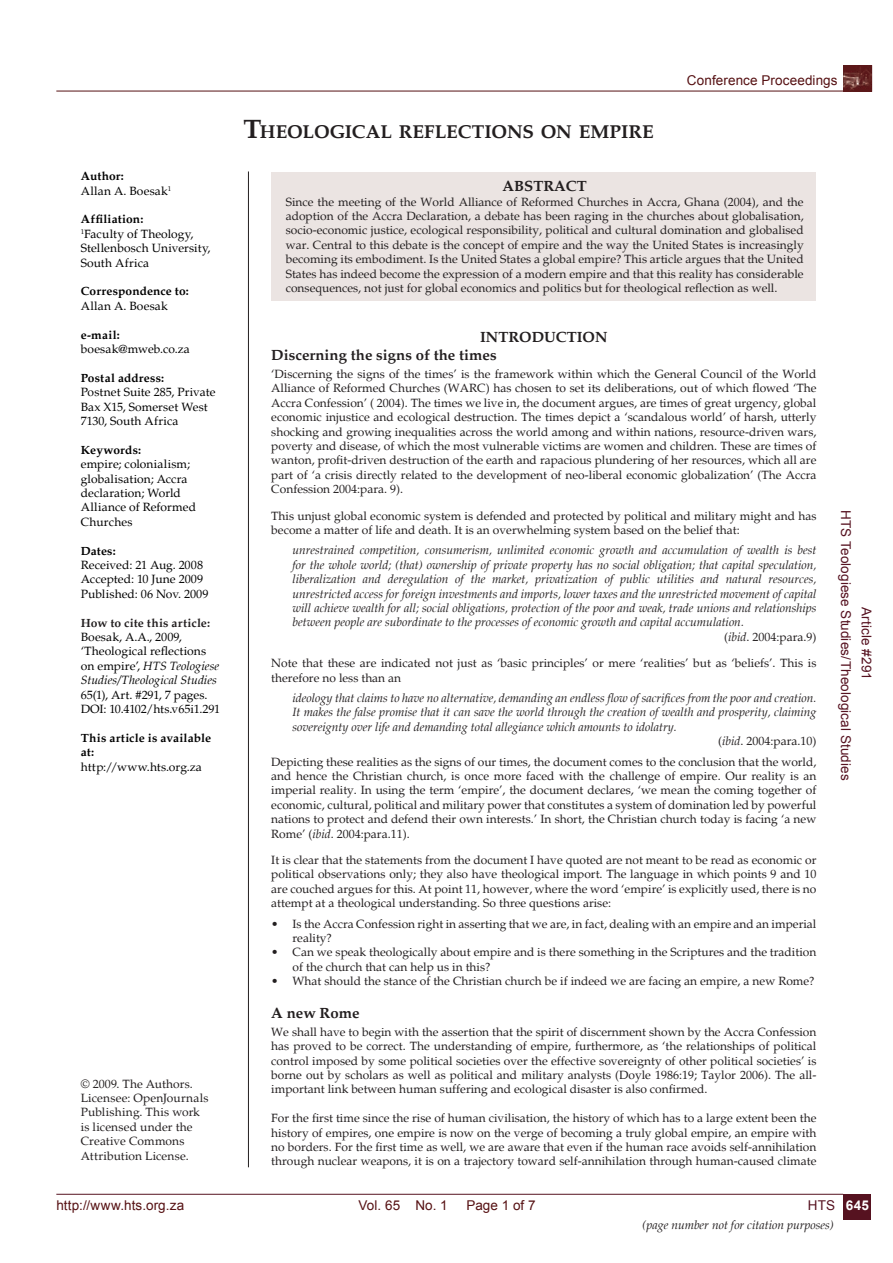
<style>
.page{position:relative;width:893px;height:1263px;background:#fff}
.page>*{position:absolute;margin:0;border:0;box-sizing:border-box;transform-origin:0 0}
.t1{font:700 18.9px "Palatino";color:#231f20}
.t2{font:700 15px/18px "Palatino";color:#231f20}
.t3{font:13.5px "Arial";letter-spacing:.01em;color:#561113}
.t4{font:13.5px "Arial";letter-spacing:.01em;color:#561220}
.t5{font:700 13.5px "Arial";color:#fff}
.t6{font:12px/14.4px "Palatino";color:#231f20;text-align:justify}
.t7{font:italic 12px "Palatino";color:#231f20}
.t8{font:12px/14.4px "Palatino";letter-spacing:.01em;color:#000}
.t9{font:700 12px/14.4px "Palatino";letter-spacing:.015em;color:#000}
.t10{font:700 12px "Palatino";color:#231f20}
.s1{font-weight:700}
.s2{font-style:italic}
.s3{font-size:27px}
</style>
<div class="page">
<img style="left:846px;top:67px;width:24px;height:22px">
<hr style="left:56px;top:1194px;width:787px;height:1px;background:#561220">
<hr style="left:56px;top:91px;width:788px;height:1px;background:#561113">
<div style="left:844px;top:65px;width:28px;height:26px;border:1px solid #561113"></div>
<div style="left:843px;top:1194px;width:28px;height:25px;background:#561220"></div>
<div style="left:271px;top:173px;width:545px;height:128px;background:#ebe4e2"></div>
<hr style="left:248px;top:171px;width:1px;height:996px;background:#231f20">
<p class="t8" style="left:81px;top:169px;width:92px"><span class="s1">Author:<br></span>Allan A. Boesak<sup>1</sup></p>
<p class="t8" style="left:81px;top:212px;width:131px"><span class="s1">Affiliation:<br></span><sup>1</sup>Faculty of Theology,<br>Stellenbosch University,<br>South Africa</p>
<p class="t9" style="left:81px;top:284px;width:110px">Correspondence to:</p>
<p class="t8" style="left:81px;top:299px;width:89px">Allan A. Boesak</p>
<p class="t9" style="left:81px;top:327px;width:41px">e-mail:</p>
<p class="t8" style="left:81px;top:342px;width:111px">boesak@mweb.co.za</p>
<p class="t9" style="left:81px;top:371px;width:85px">Postal address:</p>
<p class="t8" style="left:81px;top:385px;width:136px">Postnet Suite 285, Private<br>Bax X15, Somerset West<br>7130, South Africa</p>
<p class="t9" style="left:81px;top:443px;width:62px">Keywords:</p>
<p class="t8" style="left:81px;top:457px;width:117px">empire; colonialism; globalisation; Accra declaration; World<br>Alliance of Reformed<br>Churches</p>
<p class="t9" style="left:81px;top:543px;width:36px">Dates:</p>
<p class="t8" style="left:81px;top:558px;width:129px">Received: 21 Aug. 2008<br>Accepted: 10 June 2009<br>Published: 06 Nov. 2009</p>
<p class="t10" style="left:81px;top:615px;width:131px">How to cite this article:</p>
<p class="t8" style="left:81px;top:630px;width:140px">Boesak, A.A., 2009, ‘Theological reflections on empire’, <span class="s2">HTS Teologiese<br>Studies/Theological Studies</span></p>
<p class="t8" style="left:81px;top:688px;width:141px">65(1), Art. #291, 7 pages.<br>DOI: 10.4102/hts.v65i1.291</p>
<p class="t9" style="left:81px;top:731px;width:132px">This article is available at:</p>
<p class="t8" style="left:81px;top:760px;width:123px">http://www.hts.org.za</p>
<p class="t6" style="left:81px;top:1076px;width:129px;text-align:left">© 2009. The Authors.<br>Licensee: OpenJournals<br>Publishing. This work is licensed under the<br>Creative Commons<br>Attribution License.</p>
<h1 class="t1" style="left:243px;top:120px;width:412px"><span class="s3">T</span>HEOLOGICAL REFLECTIONS ON EMPIRE</h1>
<p class="t3" style="left:687px;top:71px;width:152px">Conference Proceedings</p>
<p class="t2" style="left:503px;top:177px;width:86px">ABSTRACT</p>
<p class="t6" style="left:286px;top:195px;width:519px">Since the meeting of the World Alliance of Reformed Churches in Accra, Ghana (2004), and the adoption of the Accra Declaration, a debate has been raging in the churches about globalisation, socio-economic justice, ecological responsibility, political and cultural domination and globalised war. Central to this debate is the concept of empire and the way the United States is increasingly becoming its embodiment. Is the United States a global empire? This article argues that the United States has indeed become the expression of a modern empire and that this reality has considerable consequences, not just for global economics and politics but for theological reflection as well.</p>
<p class="t2" style="left:271px;top:328px;width:338px;text-indent:209px">INTRODUCTION<br>Discerning the signs of the times</p>
<p class="t6" style="left:271px;top:367px;width:547px">‘Discerning the signs of the times’ is the framework within which the General Council of the World Alliance of Reformed Churches (WARC) has chosen to set its deliberations, out of which flowed ‘The Accra Confession’ ( 2004). The times we live in, the document argues, are times of great urgency, global economic injustice and ecological destruction. The times depict a ‘scandalous world’ of harsh, utterly shocking and growing inequalities across the world among and within nations, resource-driven wars, poverty and disease, of which the most vulnerable victims are women and children. These are times of wanton, profit-driven destruction of the earth and rapacious plundering of her resources, which all are part of ‘a crisis directly related to the development of neo-liberal economic globalization’ (The Accra Confession 2004:para. 9).</p>
<p class="t6" style="left:271px;top:509px;width:547px">This unjust global economic system is defended and protected by political and military might and has become a matter of life and death. It is an overwhelming system based on the belief that:</p>
<p class="t7" style="left:293px;top:543px;width:525px">unrestrained competition, consumerism, unlimited economic growth and accumulation of wealth is best</p>
<p class="t7" style="left:293px;top:557px;width:525px">for the whole world; (that) ownership of private property has no social obligation; that capital speculation,</p>
<p class="t7" style="left:293px;top:572px;width:525px">liberalization and deregulation of the market, privatization of public utilities and natural resources,</p>
<p class="t7" style="left:293px;top:586px;width:525px">unrestricted access for foreign investments and imports, lower taxes and the unrestricted movement of capital</p>
<p class="t7" style="left:293px;top:601px;width:525px">will achieve wealth for all; social obligations, protection of the poor and weak, trade unions and relationships</p>
<p class="t7" style="left:293px;top:615px;width:453px">between people are subordinate to the processes of economic growth and capital accumulation.</p>
<p class="t6" style="left:724px;top:630px;width:94px">(<span class="s2">ibid</span>. 2004:para.9)</p>
<p class="t6" style="left:271px;top:656px;width:547px">Note that these are indicated not just as ‘basic principles’ or mere ‘realities’ but as ‘beliefs’. This is therefore no less than an</p>
<p class="t7" style="left:293px;top:691px;width:525px">ideology that claims to have no alternative, demanding an endless flow of sacrifices from the poor and creation.</p>
<p class="t7" style="left:293px;top:705px;width:525px">It makes the false promise that it can save the world through the creation of wealth and prosperity, claiming</p>
<p class="t7" style="left:293px;top:719px;width:386px">sovereignty over life and demanding total allegiance which amounts to idolatry.</p>
<p class="t6" style="left:718px;top:734px;width:100px">(<span class="s2">ibid</span>. 2004:para.10)</p>
<p class="t6" style="left:271px;top:755px;width:547px">Depicting these realities as the signs of our times, the document comes to the conclusion that the world, and hence the Christian church, is once more faced with the challenge of empire. Our reality is an imperial reality. In using the term ‘empire’, the document declares, ‘we mean the coming together of economic, cultural, political and military power that constitutes a system of domination led by powerful nations to protect and defend their own interests.’ In short, the Christian church today is facing ‘a new Rome’ (<span class="s2">ibid</span>. 2004:para.11).</p>
<p class="t6" style="left:271px;top:853px;width:547px">It is clear that the statements from the document I have quoted are not meant to be read as economic or political observations only; they also have theological import. The language in which points 9 and 10 are couched argues for this. At point 11, however, where the word ‘empire’ is explicitly used, there is no attempt at a theological understanding. So three questions arise:</p>
<p class="t6" style="left:293px;top:917px;width:525px;text-indent:-21px">• Is the Accra Confession right in asserting that we are, in fact, dealing with an empire and an imperial reality?</p>
<p class="t6" style="left:293px;top:945px;width:525px;text-indent:-21px">• Can we speak theologically about empire and is there something in the Scriptures and the tradition of the church that can help us in this?</p>
<p class="t6" style="left:271px;top:974px;width:545px">• What should the stance of the Christian church be if indeed we are facing an empire, a new Rome?</p>
<p class="t2" style="left:271px;top:1004px;width:90px">A new Rome</p>
<p class="t6" style="left:271px;top:1025px;width:547px">We shall have to begin with the assertion that the spirit of discernment shown by the Accra Confession has proved to be correct. The understanding of empire, furthermore, as ‘the relationships of political control imposed by some political societies over the effective sovereignty of other political societies’ is borne out by scholars as well as political and military analysts (Doyle 1986:19; Taylor 2006). The all&shy;important link between human suffering and ecological disaster is also confirmed.</p>
<p class="t6" style="left:271px;top:1111px;width:547px">For the first time since the rise of human civilisation, the history of which has to a large extent been the history of empires, one empire is now on the verge of becoming a truly global empire, an empire with no borders. For the first time as well, we are aware that even if the human race avoids self-annihilation through nuclear weapons, it is on a trajectory toward self-annihilation through human-caused climate</p>
<p class="t4" style="left:855px;top:510px;width:272px;rotate:90deg">HTS Teologiese Studies/Theological Studies</p>
<p class="t4" style="left:875px;top:607px;width:75px;rotate:90deg">Article #291</p>
<p class="t3" style="left:56px;top:1196px;width:129px">http://www.hts.org.za</p>
<p class="t4" style="left:808px;top:1196px;width:29px">HTS</p>
<p class="t3" style="left:358px;top:1196px;width:91px">Vol. 65 No. 1</p>
<p class="t3" style="left:466px;top:1196px;width:71px">Page 1 of 7</p>
<p class="t5" style="left:846px;top:1196px;width:25px">645</p>
<p class="t7" style="left:642px;top:1217px;width:193px">(page number not for citation purposes)</p>
</div>
